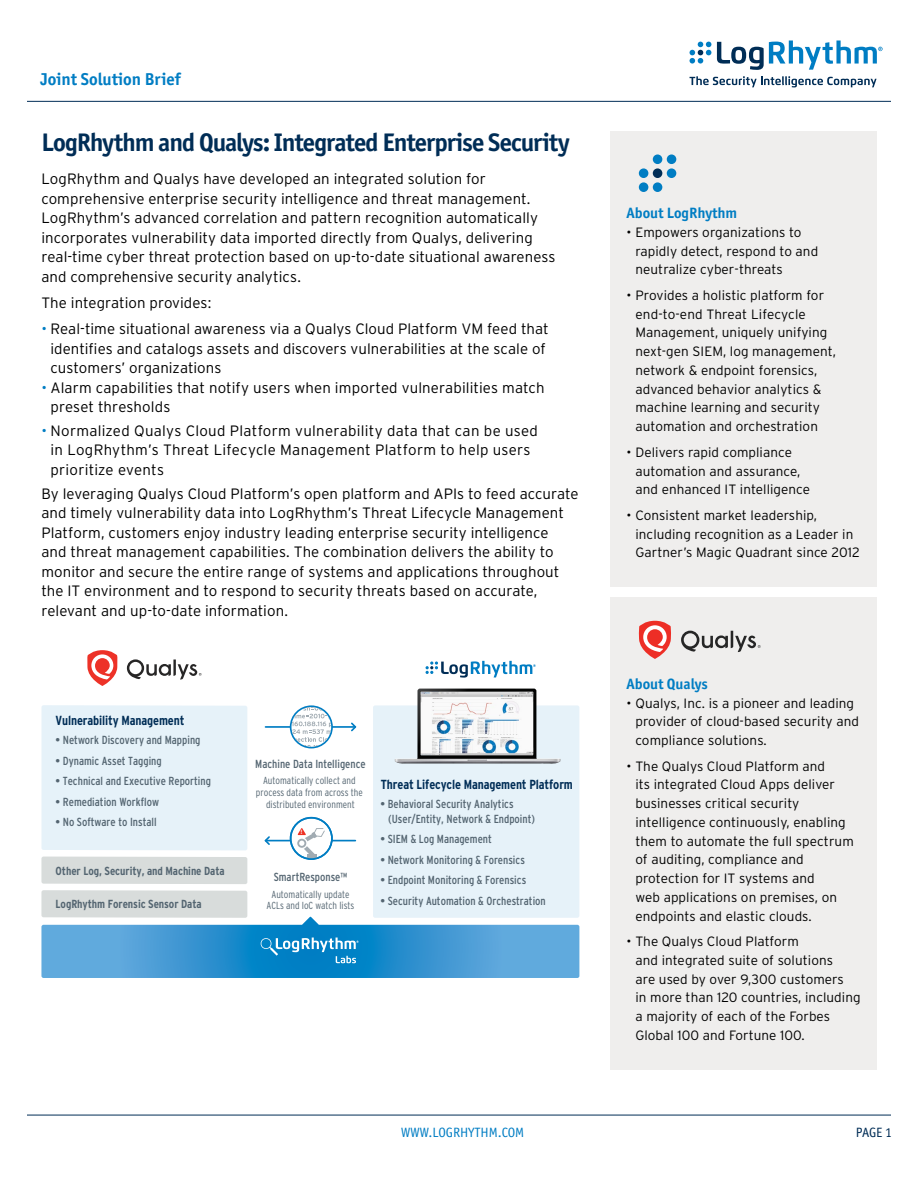
<style>
.page{position:relative;width:918px;height:1188px;background:#fff}
.page>*{position:absolute;margin:0;border:0;box-sizing:border-box;transform-origin:0 0}
.t1{font:700 25.5px "Officina Sans ITC Std";letter-spacing:-.035em;color:#002d56}
.t2{font:700 17.25px "Officina Sans ITC Std";color:#007dc3}
.t3{font:300 15px/19.5px "Interstate";letter-spacing:.005em;color:#000}
.t4{font:700 15px "Officina Sans ITC Std";color:#007dc3}
.t5{font:300 13.5px/18.8px "Interstate";letter-spacing:.005em;color:#000}
.t6{font:13.5px "Officina Sans ITC Std";color:#007dc3}
.t7{font:13.5px "Officina Sans ITC Std";color:#002d56}
.t8{font:700 condensed 13.2px "Interstate";letter-spacing:-.01em;color:#002d56}
.t9{font:condensed 11.7px/14.5px "Interstate";color:#546571}
.t10{font:700 condensed 11.7px "Interstate";letter-spacing:-.005em;color:#546571}
.t11{font:300 condensed 10.2px/11.7px "Interstate";color:#546571;text-align:center}
.t12{font:700 6.15px "Interstate";color:#fafafa}
.s1{color:#007dc3}
</style>
<div class="page">
<hr style="left:27px;top:101px;width:864px;height:1px;background:#002d56">
<hr style="left:27px;top:1115px;width:864px;height:1px;background:#002d56">
<svg style="left:690px;top:42px;width:21px;height:22px"></svg>
<svg style="left:690px;top:76px;width:187px;height:11px"></svg>
<svg style="left:717px;top:41px;width:166px;height:29px"></svg>
<div style="left:610px;top:132px;width:268px;height:938px;background:#efeeed"></div>
<div style="left:609px;top:587px;width:269px;height:10px;background:#fff"></div>
<div style="left:653px;top:182px;width:9px;height:10px;background:#007dc3;border-radius:50%"></div>
<div style="left:667px;top:168px;width:9px;height:10px;background:#007dc3;border-radius:50%"></div>
<div style="left:639px;top:182px;width:9px;height:10px;background:#007dc3;border-radius:50%"></div>
<div style="left:667px;top:154px;width:9px;height:10px;background:#007dc3;border-radius:50%"></div>
<div style="left:639px;top:168px;width:9px;height:10px;background:#007dc3;border-radius:50%"></div>
<div style="left:653px;top:154px;width:9px;height:10px;background:#007dc3;border-radius:50%"></div>
<div style="left:653px;top:168px;width:9px;height:10px;background:#002d56;border-radius:50%"></div>
<svg style="left:681px;top:631px;width:80px;height:21px"></svg>
<svg style="left:639px;top:621px;width:32px;height:38px"></svg>
<hr style="left:266px;top:840px;width:89px;height:1px;background:#007dc3">
<svg style="left:264px;top:836px;width:7px;height:9px"></svg>
<svg style="left:290px;top:817px;width:43px;height:43px"></svg>
<div style="left:41px;top:705px;width:206px;height:145px;background:#e6f2f9"></div>
<div style="left:41px;top:857px;width:206px;height:27px;background:#d8dcdb"></div>
<div style="left:373px;top:705px;width:206px;height:213px;background:#e6f2f9;border-radius:2px"></div>
<svg style="left:426px;top:661px;width:110px;height:17px"></svg>
<hr style="left:266px;top:726px;width:89px;height:2px;background:#007dc3">
<svg style="left:349px;top:722px;width:8px;height:10px"></svg>
<svg style="left:290px;top:705px;width:43px;height:43px"></svg>
<svg style="left:41px;top:890px;width:538px;height:88px"></svg>
<svg style="left:417px;top:689px;width:119px;height:69px"></svg>
<img style="left:395px;top:758px;width:165px;height:6px">
<img style="left:421px;top:692px;width:112px;height:63px">
<svg style="left:127px;top:659px;width:75px;height:21px"></svg>
<svg style="left:87px;top:650px;width:31px;height:36px"></svg>
<p class="t2" style="left:40px;top:68px;width:142px">Joint Solution Brief</p>
<h1 class="t1" style="left:41px;top:127px;width:529px">LogRhythm and Qualys: Integrated Enterprise Security</h1>
<p class="t3" style="left:41px;top:169px;width:516px">LogRhythm and Qualys have developed an integrated solution for comprehensive enterprise security intelligence and threat management.<br>LogRhythm’s advanced correlation and pattern recognition automatically incorporates vulnerability data imported directly from Qualys, delivering real-time cyber threat protection based on up-to-date situational awareness and comprehensive security analytics.</p>
<p class="t3" style="left:41px;top:293px;width:171px">The integration provides:</p>
<p class="t3" style="left:50px;top:319px;width:500px;text-indent:-9px"><span class="s1">•</span> Real-time situational awareness via a Qualys Cloud Platform VM feed that identifies and catalogs assets and discovers vulnerabilities at the scale of customers’ organizations</p>
<p class="t3" style="left:50px;top:377px;width:496px;text-indent:-9px"><span class="s1">•</span> Alarm capabilities that notify users when imported vulnerabilities match preset thresholds</p>
<p class="t3" style="left:50px;top:421px;width:489px;text-indent:-9px"><span class="s1">•</span> Normalized Qualys Cloud Platform vulnerability data that can be used in LogRhythm’s Threat Lifecycle Management Platform to help users prioritize events</p>
<p class="t3" style="left:41px;top:484px;width:539px">By leveraging Qualys Cloud Platform’s open platform and APIs to feed accurate and timely vulnerability data into LogRhythm’s Threat Lifecycle Management Platform, customers enjoy industry leading enterprise security intelligence<br>and threat management capabilities. The combination delivers the ability to monitor and secure the entire range of systems and applications throughout the IT environment and to respond to security threats based on accurate, relevant and up-to-date information.</p>
<p class="t8" style="left:56px;top:713px;width:130px">Vulnerability Management</p>
<p class="t9" style="left:56px;top:733px;width:146px">• Network Discovery and Mapping</p>
<p class="t9" style="left:56px;top:753px;width:108px">• Dynamic Asset Tagging</p>
<p class="t9" style="left:56px;top:774px;width:157px">• Technical and Executive Reporting</p>
<p class="t9" style="left:56px;top:794px;width:105px">• Remediation Workflow</p>
<p class="t9" style="left:56px;top:815px;width:103px">• No Software to Install</p>
<p class="t10" style="left:56px;top:864px;width:171px">Other Log, Security, and Machine Data</p>
<p class="t10" style="left:56px;top:898px;width:148px">LogRhythm Forensic Sensor Data</p>
<p class="t9" style="left:255px;top:756px;width:112px">Machine Data Intelligence</p>
<p class="t11" style="left:256px;top:775px;width:108px">Automatically collect and process data from across the distributed environment</p>
<p class="t12" style="left:301px;top:828px;width:4px">!</p>
<p class="t9" style="left:274px;top:869px;width:75px">SmartResponse™</p>
<p class="t11" style="left:266px;top:888px;width:89px">Automatically update<br>ACLs and IoC watch lists</p>
<p class="t8" style="left:381px;top:777px;width:194px">Threat Lifecycle Management Platform</p>
<p class="t9" style="left:388px;top:797px;width:148px;text-indent:-8px">• Behavioral Security Analytics (User/Entity, Network &amp; Endpoint)</p>
<p class="t9" style="left:380px;top:832px;width:113px">• SIEM &amp; Log Management</p>
<p class="t9" style="left:380px;top:852px;width:146px">• Network Monitoring &amp; Forensics</p>
<p class="t9" style="left:380px;top:873px;width:147px">• Endpoint Monitoring &amp; Forensics</p>
<p class="t9" style="left:380px;top:893px;width:167px">• Security Automation &amp; Orchestration</p>
<p class="t6" style="left:401px;top:1125px;width:125px">WWW.LOGRHYTHM.COM</p>
<p class="t4" style="left:626px;top:204px;width:112px">About LogRhythm</p>
<p class="t5" style="left:635px;top:223px;width:184px;text-indent:-9px">• Empowers organizations to rapidly detect, respond to and neutralize cyber-threats</p>
<p class="t5" style="left:635px;top:286px;width:202px;text-indent:-9px">• Provides a holistic platform for end-to-end Threat Lifecycle<br>Management, uniquely unifying next-gen SIEM, log management, network &amp; endpoint forensics, advanced behavior analytics &amp; machine learning and security automation and orchestration</p>
<p class="t5" style="left:635px;top:443px;width:176px;text-indent:-9px">• Delivers rapid compliance automation and assurance, and enhanced IT intelligence</p>
<p class="t5" style="left:635px;top:506px;width:226px;text-indent:-9px">• Consistent market leadership, including recognition as a Leader in<br>Gartner’s Magic Quadrant since 2012</p>
<p class="t4" style="left:626px;top:675px;width:83px">About Qualys</p>
<p class="t5" style="left:635px;top:693px;width:225px;text-indent:-9px">• Qualys, Inc. is a pioneer and leading provider of cloud-based security and compliance solutions.</p>
<p class="t5" style="left:635px;top:756px;width:220px;text-indent:-9px">• The Qualys Cloud Platform and<br>its integrated Cloud Apps deliver businesses critical security intelligence continuously, enabling them to automate the full spectrum of auditing, compliance and protection for IT systems and<br>web applications on premises, on endpoints and elastic clouds.</p>
<p class="t5" style="left:635px;top:932px;width:227px;text-indent:-9px">• The Qualys Cloud Platform<br>and integrated suite of solutions<br>are used by over 9,300 customers<br>in more than 120 countries, including a majority of each of the Forbes<br>Global 100 and Fortune 100.</p>
<p class="t7" style="left:856px;top:1125px;width:38px">PAGE 1</p>
</div>
